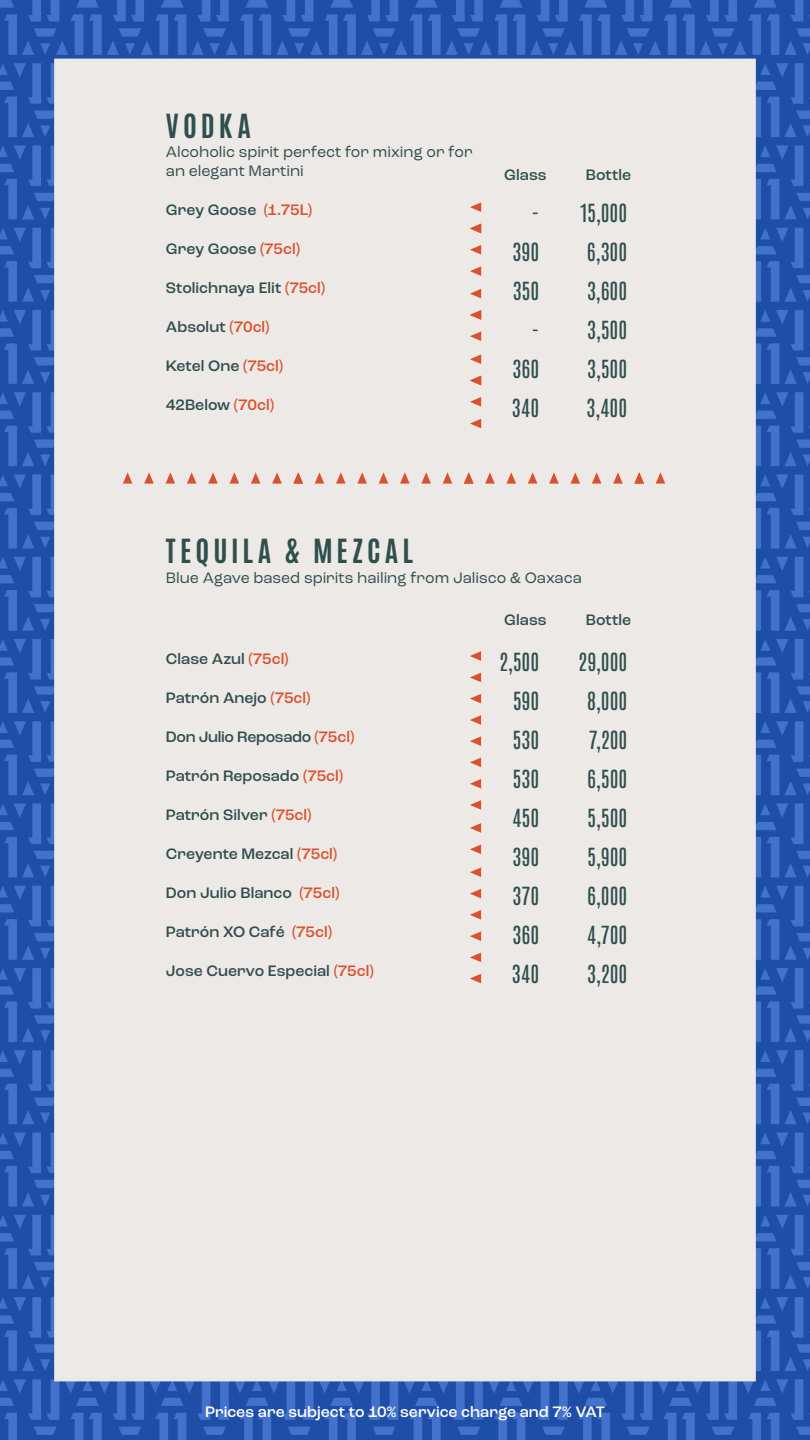
<style>
.page{position:relative;width:810px;height:1440px;background:#fff}
.page>*{position:absolute;margin:0;border:0;box-sizing:border-box;transform-origin:0 0}
.t1{font:700 28.35px "Antonio";letter-spacing:.145em;color:#2f4f4e}
.t2{font:21.23px/38.9px "Antonio";color:#2f4f4e;text-align:center}
.t3{font:500 15.9px "Roc Grotesk";color:#2f4f4e}
.t4{font:15.9px/19.5px "Roc Grotesk";letter-spacing:-.005em;color:#2f4f4e}
.t5{font:500 15.9px "Roc Grotesk";color:#fff}
.t6{font:500 15.9px "Roc Grotesk";letter-spacing:-.02em;color:#2f4f4e}
.s1{color:#d9522f}
</style>
<div class="page">
<img style="left:0;top:0;width:810px;height:1440px">
<svg style="left:123px;top:472px;width:9px;height:12px"></svg>
<svg style="left:144px;top:472px;width:10px;height:12px"></svg>
<svg style="left:166px;top:472px;width:9px;height:12px"></svg>
<svg style="left:187px;top:472px;width:9px;height:12px"></svg>
<svg style="left:208px;top:472px;width:10px;height:12px"></svg>
<svg style="left:230px;top:472px;width:9px;height:12px"></svg>
<svg style="left:251px;top:472px;width:10px;height:12px"></svg>
<svg style="left:272px;top:472px;width:10px;height:12px"></svg>
<svg style="left:293px;top:472px;width:10px;height:12px"></svg>
<svg style="left:315px;top:472px;width:9px;height:12px"></svg>
<svg style="left:336px;top:472px;width:10px;height:12px"></svg>
<svg style="left:357px;top:472px;width:10px;height:12px"></svg>
<svg style="left:379px;top:472px;width:9px;height:12px"></svg>
<svg style="left:400px;top:472px;width:10px;height:12px"></svg>
<svg style="left:421px;top:472px;width:10px;height:12px"></svg>
<svg style="left:443px;top:472px;width:9px;height:12px"></svg>
<svg style="left:464px;top:472px;width:10px;height:12px"></svg>
<svg style="left:485px;top:472px;width:10px;height:12px"></svg>
<svg style="left:507px;top:472px;width:9px;height:12px"></svg>
<svg style="left:528px;top:472px;width:9px;height:12px"></svg>
<svg style="left:549px;top:472px;width:10px;height:12px"></svg>
<svg style="left:571px;top:472px;width:9px;height:12px"></svg>
<svg style="left:592px;top:472px;width:9px;height:12px"></svg>
<svg style="left:613px;top:472px;width:10px;height:12px"></svg>
<svg style="left:634px;top:472px;width:10px;height:12px"></svg>
<svg style="left:656px;top:472px;width:9px;height:12px"></svg>
<svg style="left:470px;top:266px;width:11px;height:10px"></svg>
<svg style="left:470px;top:245px;width:11px;height:10px"></svg>
<svg style="left:470px;top:224px;width:11px;height:9px"></svg>
<svg style="left:470px;top:202px;width:11px;height:10px"></svg>
<svg style="left:470px;top:331px;width:11px;height:10px"></svg>
<svg style="left:470px;top:310px;width:11px;height:10px"></svg>
<svg style="left:470px;top:289px;width:11px;height:9px"></svg>
<svg style="left:470px;top:397px;width:11px;height:10px"></svg>
<svg style="left:470px;top:376px;width:11px;height:9px"></svg>
<svg style="left:470px;top:354px;width:11px;height:10px"></svg>
<svg style="left:470px;top:419px;width:11px;height:9px"></svg>
<svg style="left:470px;top:715px;width:11px;height:10px"></svg>
<svg style="left:470px;top:694px;width:11px;height:9px"></svg>
<svg style="left:470px;top:673px;width:11px;height:9px"></svg>
<svg style="left:470px;top:651px;width:11px;height:10px"></svg>
<svg style="left:470px;top:779px;width:11px;height:10px"></svg>
<svg style="left:470px;top:758px;width:11px;height:9px"></svg>
<svg style="left:470px;top:736px;width:11px;height:10px"></svg>
<svg style="left:470px;top:800px;width:11px;height:10px"></svg>
<svg style="left:470px;top:845px;width:11px;height:9px"></svg>
<svg style="left:470px;top:823px;width:11px;height:10px"></svg>
<svg style="left:470px;top:931px;width:11px;height:10px"></svg>
<svg style="left:470px;top:910px;width:11px;height:10px"></svg>
<svg style="left:470px;top:889px;width:11px;height:9px"></svg>
<svg style="left:470px;top:867px;width:11px;height:10px"></svg>
<svg style="left:470px;top:974px;width:11px;height:9px"></svg>
<svg style="left:470px;top:953px;width:11px;height:9px"></svg>
<h1 class="t1" style="left:166px;top:105px;width:86px">VODKA</h1>
<p class="t4" style="left:166px;top:142px;width:308px">Alcoholic spirit perfect for mixing or for an elegant Martini</p>
<p class="t3" style="left:166px;top:200px;width:148px">Grey Goose <span class="s1">(1.75L)</span></p>
<p class="t3" style="left:166px;top:239px;width:136px">Grey Goose <span class="s1">(75cl)</span></p>
<p class="t3" style="left:166px;top:278px;width:161px">Stolichnaya Elit <span class="s1">(75cl)</span></p>
<p class="t3" style="left:166px;top:317px;width:105px">Absolut <span class="s1">(70cl)</span></p>
<p class="t3" style="left:166px;top:356px;width:119px">Ketel One <span class="s1">(75cl)</span></p>
<p class="t3" style="left:166px;top:395px;width:110px">42Below <span class="s1">(70cl)</span></p>
<p class="t3" style="left:504px;top:165px;width:44px">Glass</p>
<p class="t3" style="left:586px;top:165px;width:47px">Bottle</p>
<h2 class="t2" style="left:512px;top:194px;width:29px;text-align:right">-<br>390<br>350 -<br>360<br>340</h2>
<h2 class="t2" style="left:579px;top:194px;width:49px">15,000<br>6,300<br>3,600<br>3,500<br>3,500<br>3,400</h2>
<h1 class="t1" style="left:166px;top:531px;width:248px">TEQUILA &amp; MEZCAL</h1>
<p class="t4" style="left:166px;top:568px;width:418px">Blue Agave based spirits hailing from Jalisco &amp; Oaxaca</p>
<p class="t3" style="left:166px;top:649px;width:124px">Clase Azul <span class="s1">(75cl)</span></p>
<p class="t3" style="left:166px;top:688px;width:146px">Patrón Anejo <span class="s1">(75cl)</span></p>
<p class="t6" style="left:166px;top:727px;width:190px">Don Julio Reposado <span class="s1">(75cl)</span></p>
<p class="t3" style="left:166px;top:766px;width:179px">Patrón Reposado <span class="s1">(75cl)</span></p>
<p class="t3" style="left:166px;top:805px;width:147px">Patrón Silver <span class="s1">(75cl)</span></p>
<p class="t3" style="left:166px;top:844px;width:173px">Creyente Mezcal <span class="s1">(75cl)</span></p>
<p class="t3" style="left:166px;top:883px;width:175px">Don Julio Blanco <span class="s1">(75cl)</span></p>
<p class="t3" style="left:166px;top:922px;width:168px">Patrón XO Café <span class="s1">(75cl)</span></p>
<p class="t3" style="left:166px;top:961px;width:209px">Jose Cuervo Especial <span class="s1">(75cl)</span></p>
<p class="t3" style="left:504px;top:610px;width:44px">Glass</p>
<p class="t3" style="left:586px;top:610px;width:47px">Bottle</p>
<h2 class="t2" style="left:512px;top:643px;width:29px;text-align:justify;text-indent:-13px">2,500<br>590<br>530<br>530<br>450<br>390<br>370<br>360<br>340</h2>
<h2 class="t2" style="left:578px;top:643px;width:51px">29,000<br>8,000<br>7,200<br>6,500<br>5,500<br>5,900<br>6,000<br>4,700<br>3,200</h2>
<p class="t5" style="left:205px;top:1402px;width:401px">Prices are subject to 10% service charge and 7% VAT</p>
</div>
